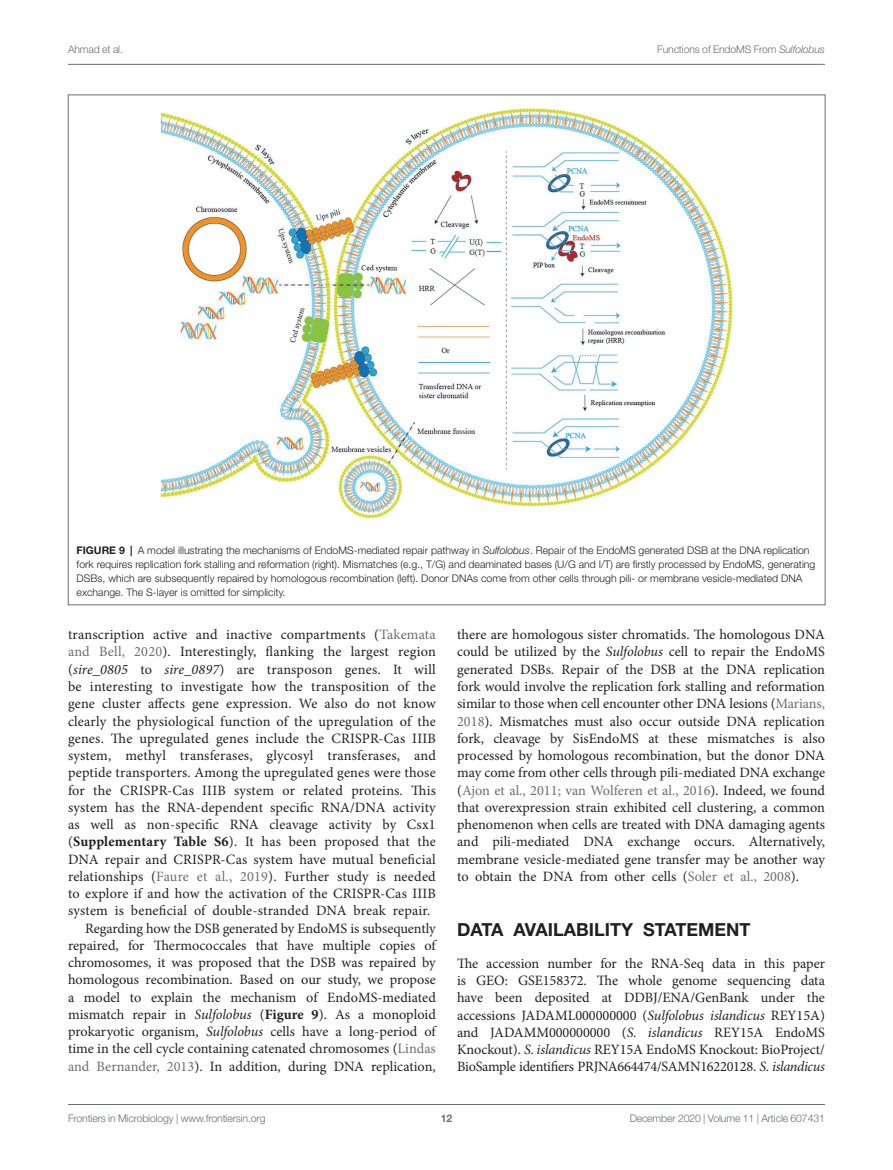
<style>
.page{position:relative;width:893px;height:1170px;background:#fff}
.page>*{position:absolute;margin:0;border:0;box-sizing:border-box;transform-origin:0 0}
.HEAD_1{font:700 18px "Helvetica Neue LT Std";color:#231f20}
.TEXT{font:14.25px/17.2px "Minion Pro";color:#231f20;text-align:justify}
.TEXT_FLUSH{font:14.25px/17.2px "Minion Pro";letter-spacing:-.02em;color:#231f20;text-align:justify}
.FIG_LEG{font:300 10.5px/14.2px "Helvetica Neue LT Std";color:#231f20}
.t1{font:300 10.5px "Helvetica Neue LT Std";letter-spacing:-.015em;color:#6c6d70}
.t2{font:700 10.5px "Helvetica Neue LT Std";color:#6c6d70}
.s1{font-style:italic}
.s2{font-weight:700}
.s3{color:#6c6d70}
</style>
<div class="page">
<hr style="left:68px;top:64px;width:757px;height:1px;background:#6c6d70">
<hr style="left:68px;top:1104px;width:757px;height:1px;background:#6c6d70">
<img style="left:160px;top:108px;width:573px;height:411px">
<p class="t1" style="left:68px;top:42px;width:56px">Ahmad et al.</p>
<p class="t1" style="left:657px;top:42px;width:169px">Functions of EndoMS From <span class="s1">Sulfolobus</span></p>
<p class="FIG_LEG" style="left:77px;top:542px;width:740px"><span class="s2">FIGURE 9 |</span> A model illustrating the mechanisms of EndoMS-mediated repair pathway in <span class="s1">Sulfolobus</span>. Repair of the EndoMS generated DSB at the DNA replication fork requires replication fork stalling and reformation (right). Mismatches (e.g., T/G) and deaminated bases (U/G and I/T) are firstly processed by EndoMS, generating DSBs, which are subsequently repaired by homologous recombination (left). Donor DNAs come from other cells through pili- or membrane vesicle-mediated DNA exchange. The S-layer is omitted for simplicity.</p>
<p class="TEXT" style="left:68px;top:626px;width:369px">transcription active and inactive compartments (<span class="s3">Takemata and Bell, 2020</span>). Interestingly, flanking the largest region (<span class="s1">sire_0805</span> to <span class="s1">sire_0897</span>) are transposon genes. It will be interesting to investigate how the transposition of the gene cluster affects gene expression. We also do not know clearly the physiological function of the upregulation of the genes. The upregulated genes include the CRISPR-Cas IIIB system, methyl transferases, glycosyl transferases, and peptide transporters. Among the upregulated genes were those for the CRISPR-Cas IIIB system or related proteins. This system has the RNA-dependent specific RNA/DNA activity as well as non-specific RNA cleavage activity by Csx1 (<span class="s2">Supplementary Table S6</span>). It has been proposed that the DNA repair and CRISPR-Cas system have mutual beneficial relationships (<span class="s3">Faure et al., 2019</span>). Further study is needed to explore if and how the activation of the CRISPR-Cas IIIB system is beneficial of double-stranded DNA break repair.</p>
<p class="TEXT" style="left:68px;top:919px;width:369px;text-indent:17px">Regarding how the DSB generated by EndoMS is subsequently repaired, for Thermococcales that have multiple copies of chromosomes, it was proposed that the DSB was repaired by homologous recombination. Based on our study, we propose a model to explain the mechanism of EndoMS-mediated mismatch repair in <span class="s1">Sulfolobus</span> (<span class="s2">Figure 9</span>). As a monoploid prokaryotic organism, <span class="s1">Sulfolobus</span> cells have a long-period of time in the cell cycle containing catenated chromosomes (<span class="s3">Lindas and Bernander, 2013</span>). In addition, during DNA replication,</p>
<p class="TEXT" style="left:457px;top:626px;width:369px">there are homologous sister chromatids. The homologous DNA could be utilized by the <span class="s1">Sulfolobus</span> cell to repair the EndoMS generated DSBs. Repair of the DSB at the DNA replication fork would involve the replication fork stalling and reformation similar to those when cell encounter other DNA lesions (<span class="s3">Marians, 2018</span>). Mismatches must also occur outside DNA replication fork, cleavage by SisEndoMS at these mismatches is also processed by homologous recombination, but the donor DNA may come from other cells through pili-mediated DNA exchange (<span class="s3">Ajon et al., 2011; van Wolferen et al., 2016</span>). Indeed, we found that overexpression strain exhibited cell clustering, a common phenomenon when cells are treated with DNA damaging agents and pili-mediated DNA exchange occurs. Alternatively, membrane vesicle-mediated gene transfer may be another way to obtain the DNA from other cells (<span class="s3">Soler et al., 2008</span>).</p>
<p class="HEAD_1" style="left:457px;top:918px;width:295px">DATA AVAILABILITY STATEMENT</p>
<p class="TEXT_FLUSH" style="left:457px;top:954px;width:369px">The accession number for the RNA-Seq data in this paper is GEO: GSE158372. The whole genome sequencing data have been deposited at DDBJ/ENA/GenBank under the accessions JADAML000000000 (<span class="s1">Sulfolobus islandicus</span> REY15A) and JADAMM000000000 (<span class="s1">S. islandicus</span> REY15A EndoMS Knockout). <span class="s1">S. islandicus</span> REY15A EndoMS Knockout: BioProject/ BioSample identifiers PRJNA664474/SAMN16220128. <span class="s1">S. islandicus</span></p>
<p class="t1" style="left:68px;top:1111px;width:199px">Frontiers in Microbiology | www.frontiersin.org</p>
<p class="t2" style="left:441px;top:1111px;width:13px">12</p>
<p class="t1" style="left:630px;top:1111px;width:197px">December 2020 | Volume 11 | Article 607431</p>
</div>
